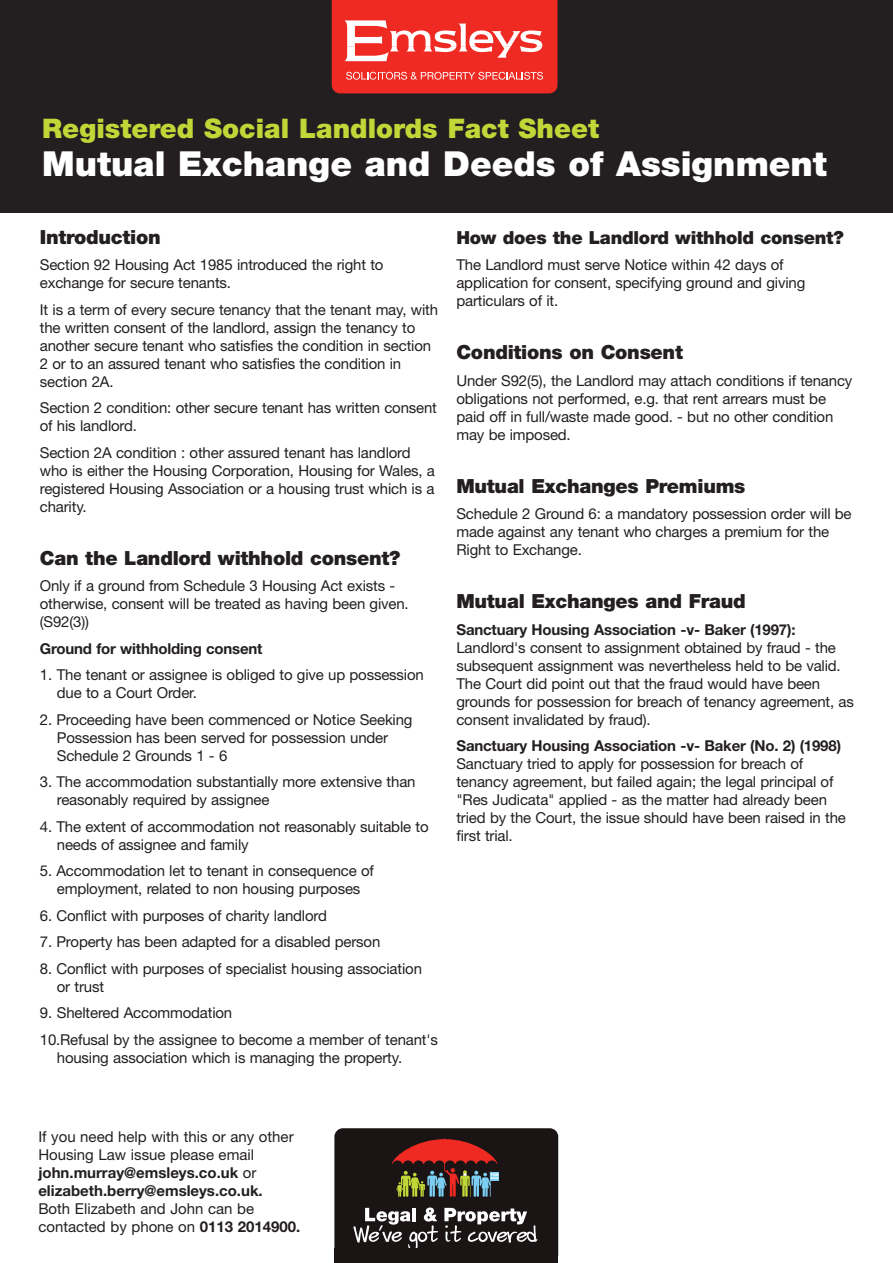
<style>
.page{position:relative;width:893px;height:1263px;background:#fff}
.page>*{position:absolute;margin:0;border:0;box-sizing:border-box;transform-origin:0 0}
.t1{font:900 34.5px "Helvetica Neue";color:#fff}
.t2{font:900 27px "Helvetica Neue";color:#c0d738}
.t3{font:900 19.5px "Helvetica Neue";letter-spacing:-.015em;color:#231f20}
.t4{font:900 18px "Helvetica Neue";letter-spacing:-.015em;color:#231f20}
.t5{font:15px/18px "Helvetica Neue";letter-spacing:-.01em;color:#231f20}
.t6{font:700 15px "Helvetica Neue";letter-spacing:-.01em;color:#231f20}
.t7{font:900 3.6px "Helvetica Neue";color:#fff}
.t8{font:900 2.85px "Helvetica Neue";color:#fff}
.s1{font-weight:700}
</style>
<div class="page">
<div style="left:0;top:0;width:893px;height:213px;background:#231f20"></div>
<svg style="left:332px;top:0;width:225px;height:93px;background:#f04842"></svg>
<div style="left:334px;top:1128px;width:224px;height:135px;background:#1a1415;border-radius:9px"></div>
<div style="left:490px;top:1172px;width:9px;height:9px;background:#7ccff2"></div>
<svg style="left:392px;top:1138px;width:105px;height:59px"></svg>
<svg style="left:353px;top:1208px;width:85px;height:40px"></svg>
<svg style="left:444px;top:1208px;width:93px;height:35px"></svg>
<div style="left:334px;top:1248px;width:224px;height:15px;background:#1a1415"></div>
<h2 class="t2" style="left:42px;top:119px;width:558px">Registered Social Landlords Fact Sheet</h2>
<h1 class="t1" style="left:42px;top:152px;width:786px">Mutual Exchange and Deeds of Assignment</h1>
<h3 class="t3" style="left:40px;top:230px;width:122px">Introduction</h3>
<p class="t5" style="left:40px;top:257px;width:345px">Section 92 Housing Act 1985 introduced the right to exchange for secure tenants.</p>
<p class="t5" style="left:40px;top:302px;width:400px">It is a term of every secure tenancy that the tenant may, with the written consent of the landlord, assign the tenancy to another secure tenant who satisfies the condition in section 2 or to an assured tenant who satisfies the condition in section 2A.</p>
<p class="t5" style="left:40px;top:400px;width:399px">Section 2 condition: other secure tenant has written consent of his landlord.</p>
<p class="t5" style="left:40px;top:445px;width:397px">Section 2A condition : other assured tenant has landlord who is either the Housing Corporation, Housing for Wales, a registered Housing Association or a housing trust which is a charity.</p>
<h3 class="t3" style="left:40px;top:551px;width:362px">Can the Landlord withhold consent?</h3>
<p class="t5" style="left:40px;top:578px;width:370px">Only if a ground from Schedule 3 Housing Act exists - otherwise, consent will be treated as having been given. (S92(3))</p>
<p class="t6" style="left:40px;top:643px;width:224px">Ground for withholding consent</p>
<p class="t5" style="left:57px;top:667px;width:368px;text-indent:-17px">1. The tenant or assignee is obliged to give up possession due to a Court Order.</p>
<p class="t5" style="left:57px;top:712px;width:357px;text-indent:-17px">2. Proceeding have been commenced or Notice Seeking<br>Possession has been served for possession under<br>Schedule 2 Grounds 1 - 6</p>
<p class="t5" style="left:57px;top:774px;width:360px;text-indent:-17px">3. The accommodation substantially more extensive than reasonably required by assignee</p>
<p class="t5" style="left:57px;top:819px;width:373px;text-indent:-17px">4. The extent of accommodation not reasonably suitable to needs of assignee and family</p>
<p class="t5" style="left:40px;top:863px;width:336px;text-align:center">5. Accommodation let to tenant in consequence of employment, related to non housing purposes</p>
<p class="t5" style="left:40px;top:908px;width:289px">6. Conflict with purposes of charity landlord</p>
<p class="t5" style="left:40px;top:934px;width:342px">7. Property has been adapted for a disabled person</p>
<p class="t5" style="left:57px;top:961px;width:367px;text-indent:-17px">8. Conflict with purposes of specialist housing association or trust</p>
<p class="t5" style="left:40px;top:1001px;width:400px;line-height:26.5px">9. Sheltered Accommodation<br>10.Refusal by the assignee to become a member of tenant's</p>
<p class="t5" style="left:57px;top:1050px;width:347px">housing association which is managing the property.</p>
<p class="t4" style="left:456px;top:231px;width:389px">How does the Landlord withhold consent?</p>
<p class="t5" style="left:456px;top:257px;width:350px">The Landlord must serve Notice within 42 days of application for consent, specifying ground and giving particulars of it.</p>
<h3 class="t3" style="left:456px;top:345px;width:228px">Conditions on Consent</h3>
<p class="t5" style="left:456px;top:373px;width:397px">Under S92(5), the Landlord may attach conditions if tenancy obligations not performed, e.g. that rent arrears must be paid off in full/waste made good. - but no other condition may be imposed.</p>
<h3 class="t3" style="left:456px;top:479px;width:290px">Mutual Exchanges Premiums</h3>
<p class="t5" style="left:456px;top:506px;width:397px">Schedule 2 Ground 6: a mandatory possession order will be made against any tenant who charges a premium for the<br>Right to Exchange.</p>
<h3 class="t3" style="left:456px;top:594px;width:291px">Mutual Exchanges and Fraud</h3>
<p class="t6" style="left:456px;top:624px;width:341px">Sanctuary Housing Association -v- Baker (1997):</p>
<p class="t5" style="left:456px;top:640px;width:399px">Landlord's consent to assignment obtained by fraud - the subsequent assignment was nevertheless held to be valid.<br>The Court did point out that the fraud would have been grounds for possession for breach of tenancy agreement, as consent invalidated by fraud).</p>
<p class="t6" style="left:456px;top:740px;width:386px">Sanctuary Housing Association -v- Baker (No. 2) (1998)</p>
<p class="t5" style="left:456px;top:756px;width:391px">Sanctuary tried to apply for possession for breach of tenancy agreement, but failed again; the legal principal of "Res Judicata" applied - as the matter had already been tried by the Court, the issue should have been raised in the first trial.</p>
<p class="t5" style="left:38px;top:1129px;width:257px">If you need help with this or any other Housing Law issue please email <span class="s1">john.murray@emsleys.co.uk</span> or <span class="s1">elizabeth.berry@emsleys.co.uk.</span></p>
<p class="t5" style="left:38px;top:1201px;width:263px">Both Elizabeth and John can be contacted by phone on <span class="s1">0113 2014900.</span></p>
<p class="t7" style="left:491px;top:1174px;width:9px">FOR</p>
<p class="t8" style="left:491px;top:1177px;width:9px">SALE</p>
</div>
